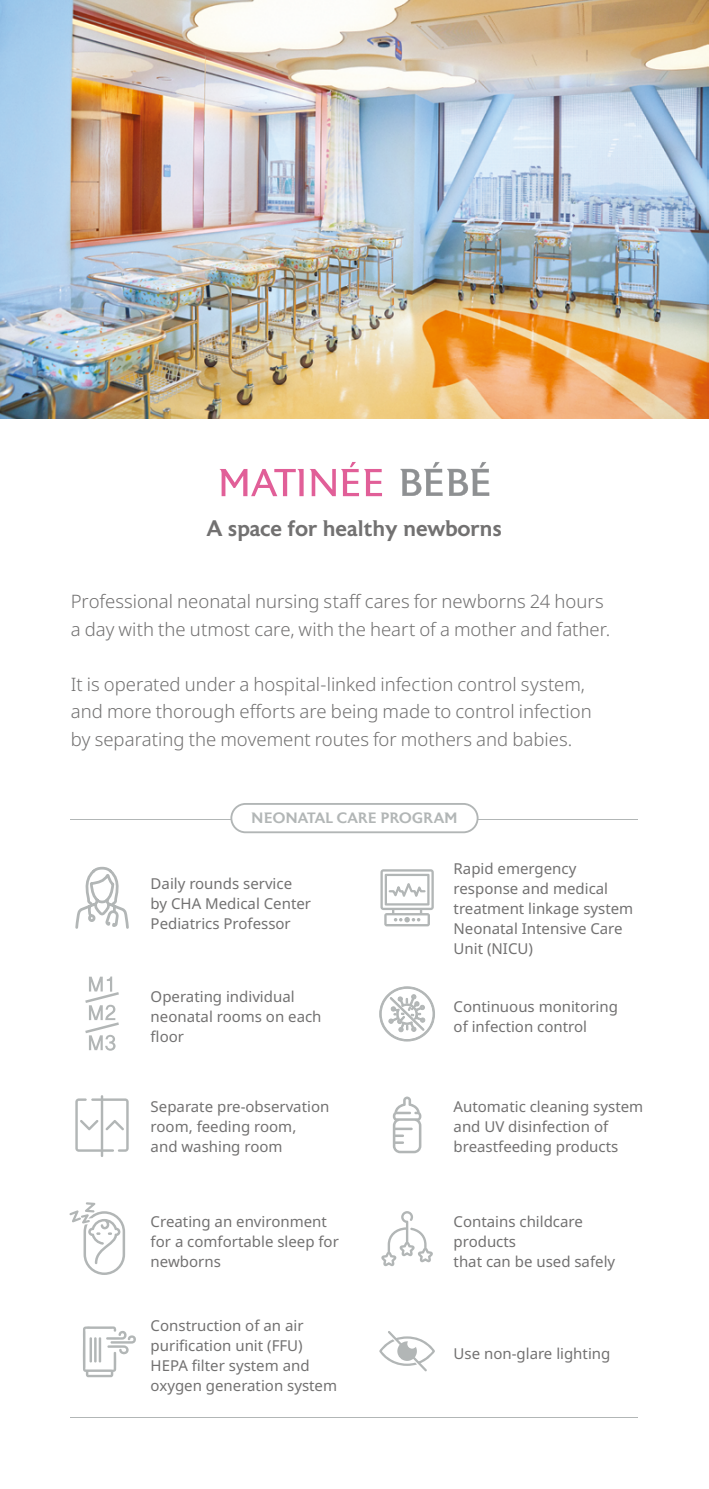
<style>
.page{position:relative;width:709px;height:1489px;background:#fff}
.page>*{position:absolute;margin:0;border:0;box-sizing:border-box;transform-origin:0 0}
.t1{font:500 22.5px "Astoria";letter-spacing:.01em;color:#727171}
.t2{font:300 18.5px/27.5px "Noto Sans";color:#727171}
.t3{font:15px/20px "Noto Sans";color:#727171}
.t4{font:500 15px "Astoria";letter-spacing:.01em;color:#b2b6b6}
</style>
<div class="page">
<img style="left:0;top:0;width:709px;height:418px">
<svg style="left:381px;top:1211px;width:52px;height:54px"></svg>
<svg style="left:393px;top:1096px;width:28px;height:57px"></svg>
<svg style="left:380px;top:869px;width:54px;height:57px"></svg>
<svg style="left:379px;top:1331px;width:56px;height:40px"></svg>
<svg style="left:379px;top:986px;width:56px;height:55px"></svg>
<svg style="left:69px;top:1202px;width:56px;height:72px"></svg>
<svg style="left:75px;top:1095px;width:54px;height:61px"></svg>
<svg style="left:75px;top:866px;width:54px;height:63px"></svg>
<svg style="left:83px;top:1326px;width:53px;height:50px"></svg>
<svg style="left:85px;top:976px;width:34px;height:74px"></svg>
<hr style="left:71px;top:1417px;width:567px;height:1px;background:#b2b6b6">
<hr style="left:71px;top:819px;width:567px;height:1px;background:#b2b6b6">
<div style="left:231px;top:803px;width:246px;height:29px;background:#fff;border-radius:14px"></div>
<div style="left:230px;top:803px;width:248px;height:30px;border:2px solid #b2b6b6;border-radius:14px"></div>
<svg style="left:220px;top:469px;width:83px;height:27px"></svg>
<svg style="left:310px;top:462px;width:72px;height:34px"></svg>
<svg style="left:400px;top:462px;width:89px;height:34px"></svg>
<h1 class="t1" style="left:207px;top:516px;width:296px">A space for healthy newborns</h1>
<p class="t2" style="left:71px;top:588px;width:541px">Professional neonatal nursing staff cares for newborns 24 hours a day with the utmost care, with the heart of a mother and father.</p>
<p class="t2" style="left:71px;top:670px;width:522px">It is operated under a hospital-linked infection control system, and more thorough efforts are being made to control infection by separating the movement routes for mothers and babies.</p>
<p class="t4" style="left:251px;top:809px;width:208px">NEONATAL CARE PROGRAM</p>
<p class="t3" style="left:151px;top:874px;width:162px">Daily rounds service by CHA Medical Center<br>Pediatrics Professor</p>
<p class="t3" style="left:151px;top:986px;width:172px">Operating individual neonatal rooms on each floor</p>
<p class="t3" style="left:151px;top:1096px;width:180px">Separate pre-observation room, feeding room,<br>and washing room</p>
<p class="t3" style="left:151px;top:1211px;width:190px">Creating an environment for a comfortable sleep for newborns</p>
<p class="t3" style="left:151px;top:1316px;width:188px">Construction of an air purification unit (FFU)<br>HEPA filter system and oxygen generation system</p>
<p class="t3" style="left:453px;top:858px;width:181px">Rapid emergency response and medical treatment linkage system<br>Neonatal Intensive Care<br>Unit (NICU)</p>
<p class="t3" style="left:453px;top:996px;width:166px">Continuous monitoring of infection control</p>
<p class="t3" style="left:453px;top:1096px;width:191px">Automatic cleaning system and UV disinfection of breastfeeding products</p>
<p class="t3" style="left:453px;top:1211px;width:163px">Contains childcare products<br>that can be used safely</p>
<p class="t3" style="left:453px;top:1343px;width:158px">Use non-glare lighting</p>
</div>
